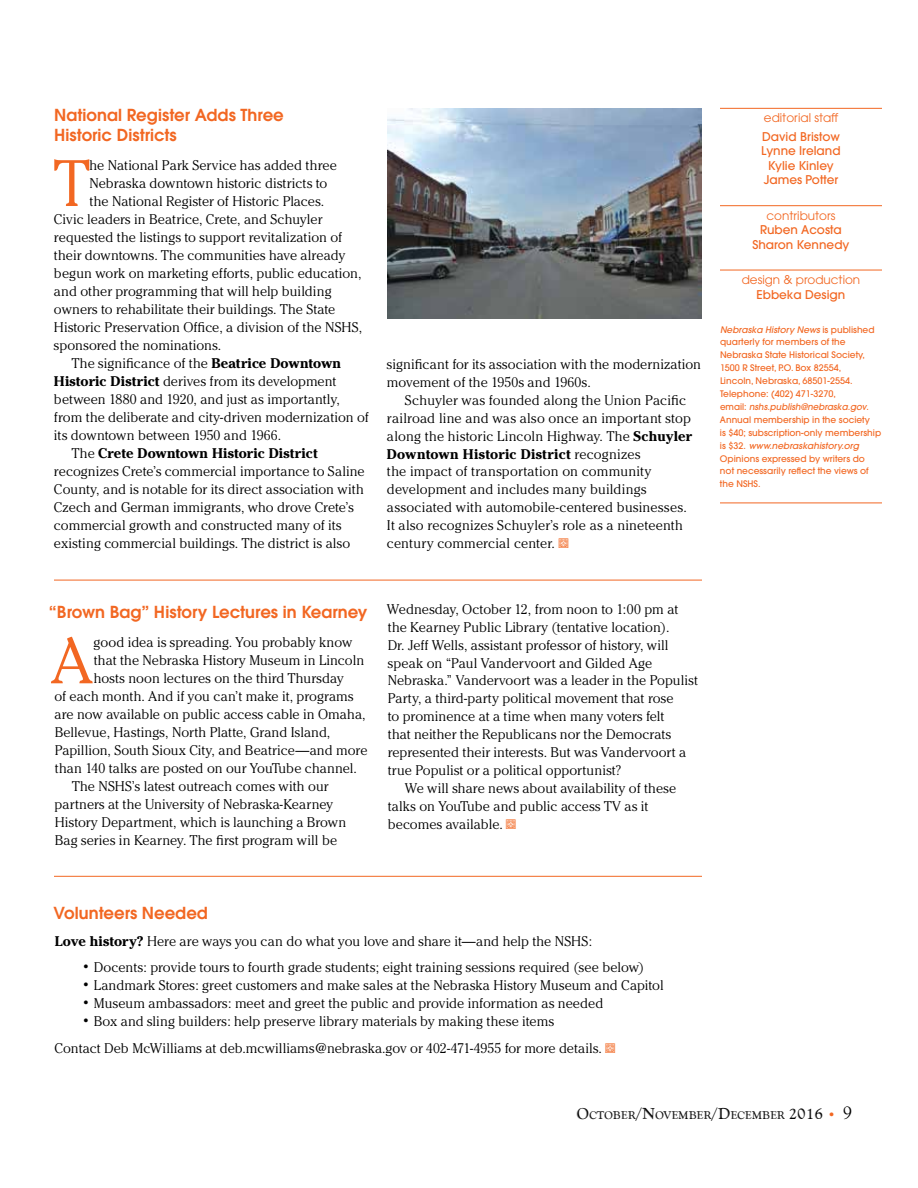
<style>
.page{position:relative;width:918px;height:1188px;background:#fff}
.page>*{position:absolute;margin:0;border:0;box-sizing:border-box;transform-origin:0 0}
.t1{font:300 65.1px "Cheltenham";color:#f26722}
.t2{font:600 16.5px/19.5px "Avant Garde";color:#f26722}
.t3{font:300 13.95px/18px "Cheltenham";color:#000}
.t4{font:300 13.95px "Cheltenham";color:#000101}
.t5{font:700 13.95px "Cheltenham";letter-spacing:.01em;color:#000}
.t6{font:500 12px/14.4px "Avant Garde";color:#f26722;text-align:center}
.t7{font:12px "Avant Garde";color:#f26722}
.t8{font:11.55px "Goudy Handtooled Com";color:#000}
.t9{font:500 9px/12.9px "Avant Garde";color:#f26722}
.s1{font-weight:700}
.s2{font-weight:300}
.s3{font-style:italic}
.s4{font-family:"Goudy Handtooled Com";font-weight:400;font-size:13.5px}
.s5{font-family:"Goudy Handtooled Com";font-weight:400;font-size:13.5px;color:#000101}
.s6{color:#000101}
.s7{font-size:16.5px}
.s8{font-size:13.5px;color:#f26722}
.s9{font-family:"Goudy";font-size:18px}
</style>
<div class="page">
<img style="left:387px;top:108px;width:315px;height:211px">
<hr style="left:54px;top:580px;width:648px;height:1px;background:#f26722">
<hr style="left:54px;top:876px;width:648px;height:1px;background:#f26722">
<hr style="left:720px;top:108px;width:162px;height:1px;background:#f26722">
<hr style="left:720px;top:205px;width:162px;height:1px;background:#f26722">
<hr style="left:720px;top:270px;width:162px;height:1px;background:#f26722">
<hr style="left:720px;top:503px;width:162px;height:1px;background:#f26722">
<p class="t2" style="left:54px;top:105px;width:231px">National Register Adds Three<br>Historic Districts</p>
<h1 class="t1" style="left:54px;top:146px;width:37px">T</h1>
<p class="t3" style="left:90px;top:156px;width:249px">he National Park Service has added three</p>
<p class="t3" style="left:90px;top:174px;width:239px">Nebraska downtown historic districts to</p>
<p class="t3" style="left:90px;top:192px;width:236px">the National Register of Historic Places.</p>
<p class="t3" style="left:54px;top:210px;width:270px">Civic leaders in Beatrice, Crete, and Schuyler</p>
<p class="t3" style="left:54px;top:228px;width:290px">requested the listings to support revitalization of</p>
<p class="t3" style="left:54px;top:246px;width:293px">their downtowns. The communities have already</p>
<p class="t3" style="left:54px;top:264px;width:309px">begun work on marketing efforts, public education,</p>
<p class="t3" style="left:54px;top:282px;width:279px">and other programming that will help building</p>
<p class="t3" style="left:54px;top:300px;width:283px">owners to rehabilitate their buildings. The State</p>
<p class="t3" style="left:54px;top:318px;width:310px">Historic Preservation Office, a division of the NSHS,</p>
<p class="t3" style="left:54px;top:336px;width:169px">sponsored the nominations.</p>
<p class="t3" style="left:72px;top:354px;width:271px">The significance of the <span class="s1">Beatrice Downtown</span></p>
<p class="t3" style="left:54px;top:372px;width:284px"><span class="s1">Historic District</span> derives from its development</p>
<p class="t3" style="left:54px;top:390px;width:287px">between 1880 and 1920, and just as importantly,</p>
<p class="t3" style="left:54px;top:408px;width:316px">from the deliberate and city-driven modernization of</p>
<p class="t3" style="left:54px;top:426px;width:229px">its downtown between 1950 and 1966.</p>
<p class="t5" style="left:72px;top:445px;width:247px"><span class="s2">The</span> Crete Downtown Historic District</p>
<p class="t3" style="left:54px;top:462px;width:312px">recognizes Crete’s commercial importance to Saline</p>
<p class="t3" style="left:54px;top:480px;width:311px">County, and is notable for its direct association with</p>
<p class="t3" style="left:54px;top:498px;width:301px">Czech and German immigrants, who drove Crete’s</p>
<p class="t3" style="left:54px;top:516px;width:289px">commercial growth and constructed many of its</p>
<p class="t3" style="left:54px;top:534px;width:298px">existing commercial buildings. The district is also</p>
<p class="t3" style="left:387px;top:355px;width:316px">significant for its association with the modernization movement of the 1950s and 1960s.</p>
<p class="t3" style="left:387px;top:391px;width:307px;text-indent:18px">Schuyler was founded along the Union Pacific railroad line and was also once an important stop along the historic Lincoln Highway. The <span class="s1">Schuyler Downtown Historic District</span> recognizes<br>the impact of transportation on community development and includes many buildings associated with automobile-centered businesses.<br>It also recognizes Schuyler’s role as a nineteenth century commercial center.</p>
<p class="t7" style="left:764px;top:111px;width:76px">editorial staff</p>
<p class="t6" style="left:761px;top:129px;width:81px">David Bristow<br>Lynne Ireland<br>Kylie Kinley<br>James Potter</p>
<p class="t7" style="left:766px;top:208px;width:71px">contributors</p>
<p class="t6" style="left:753px;top:223px;width:98px">Ruben Acosta<br>Sharon Kennedy</p>
<p class="t7" style="left:742px;top:273px;width:120px">design &amp; production</p>
<p class="t6" style="left:757px;top:287px;width:90px">Ebbeka Design</p>
<p class="t9" style="left:720px;top:323px;width:163px"><span class="s3">Nebraska History News</span> is published quarterly for members of the<br>Nebraska State Historical Society,<br>1500 R Street, P.O. Box 82554,<br>Lincoln, Nebraska, 68501-2554.<br>Telephone: (402) 471-3270,<br>email: <span class="s3">nshs.publish@nebraska.gov</span>.<br>Annual membership in the society<br>is $40; subscription-only membership is $32. <span class="s3">www.nebraskahistory.org<br></span>Opinions expressed by writers do not necessarily reflect the views of the NSHS.</p>
<p class="t2" style="left:49px;top:602px;width:320px">“Brown Bag” History Lectures in Kearney</p>
<h1 class="t1" style="left:51px;top:623px;width:44px">A</h1>
<p class="t3" style="left:94px;top:633px;width:260px">good idea is spreading. You probably know</p>
<p class="t3" style="left:94px;top:651px;width:272px">that the Nebraska History Museum in Lincoln</p>
<p class="t3" style="left:94px;top:669px;width:251px">hosts noon lectures on the third Thursday</p>
<p class="t3" style="left:54px;top:687px;width:301px">of each month. And if you can’t make it, programs</p>
<p class="t3" style="left:55px;top:705px;width:313px">are now available on public access cable in Omaha,</p>
<p class="t3" style="left:55px;top:723px;width:277px">Bellevue, Hastings, North Platte, Grand Island,</p>
<p class="t3" style="left:55px;top:741px;width:314px">Papillion, South Sioux City, and Beatrice—and more</p>
<p class="t3" style="left:55px;top:759px;width:304px">than 140 talks are posted on our YouTube channel.</p>
<p class="t3" style="left:72px;top:777px;width:258px">The NSHS’s latest outreach comes with our</p>
<p class="t3" style="left:55px;top:795px;width:280px">partners at the University of Nebraska-Kearney</p>
<p class="t3" style="left:55px;top:813px;width:293px">History Department, which is launching a Brown</p>
<p class="t3" style="left:55px;top:831px;width:284px">Bag series in Kearney. The first program will be</p>
<p class="t3" style="left:387px;top:600px;width:293px">Wednesday, October 12, from noon to 1:00 pm at</p>
<p class="t3" style="left:388px;top:618px;width:283px">the Kearney Public Library (tentative location).</p>
<p class="t3" style="left:388px;top:636px;width:282px">Dr. Jeff Wells, assistant professor of history, will</p>
<p class="t3" style="left:388px;top:654px;width:266px">speak on “Paul Vandervoort and Gilded Age</p>
<p class="t3" style="left:388px;top:672px;width:312px">Nebraska.” Vandervoort was a leader in the Populist</p>
<p class="t3" style="left:388px;top:690px;width:287px">Party, a third-party political movement that rose</p>
<p class="t3" style="left:388px;top:708px;width:278px">to prominence at a time when many voters felt</p>
<p class="t3" style="left:388px;top:726px;width:285px">that neither the Republicans nor the Democrats</p>
<p class="t3" style="left:388px;top:744px;width:300px">represented their interests. But was Vandervoort a</p>
<p class="t3" style="left:388px;top:762px;width:235px">true Populist or a political opportunist?</p>
<p class="t3" style="left:405px;top:780px;width:273px">We will share news about availability of these</p>
<p class="t3" style="left:388px;top:798px;width:262px">talks on YouTube and public access TV as it</p>
<p class="t3" style="left:388px;top:816px;width:117px">becomes available.</p>
<p class="t2" style="left:54px;top:903px;width:156px">Volunteers Needed</p>
<p class="t3" style="left:55px;top:932px;width:539px"><span class="s1">Love history?</span> Here are ways you can do what you love and share it—and help the NSHS:</p>
<p class="t4" style="left:81px;top:959px;width:564px"><span class="s4">•</span> Docents: provide tours to fourth grade students; eight training sessions required (see below)</p>
<p class="t4" style="left:81px;top:977px;width:584px"><span class="s4">•</span> Landmark Stores: greet customers and make sales at the Nebraska History Museum and Capitol</p>
<p class="t4" style="left:81px;top:995px;width:523px"><span class="s4">•</span> Museum ambassadors: meet and greet the public and provide information as needed</p>
<p class="t3" style="left:54px;top:1008px;width:549px;line-height:26.7px;text-indent:27px"><span class="s5">•</span> <span class="s6">Box and sling builders: help preserve library materials by making these items<br></span>Contact Deb McWilliams at deb.mcwilliams@nebraska.gov or 402-471-4955 for more details.</p>
<p class="t8" style="left:577px;top:1108px;width:277px"><span class="s7">O</span>CTOBER<span class="s7">/N</span>OVEMBER<span class="s7">/D</span>ECEMBER <span class="s7">2016</span> <span class="s8">•</span> <span class="s9">9</span></p>
</div>
